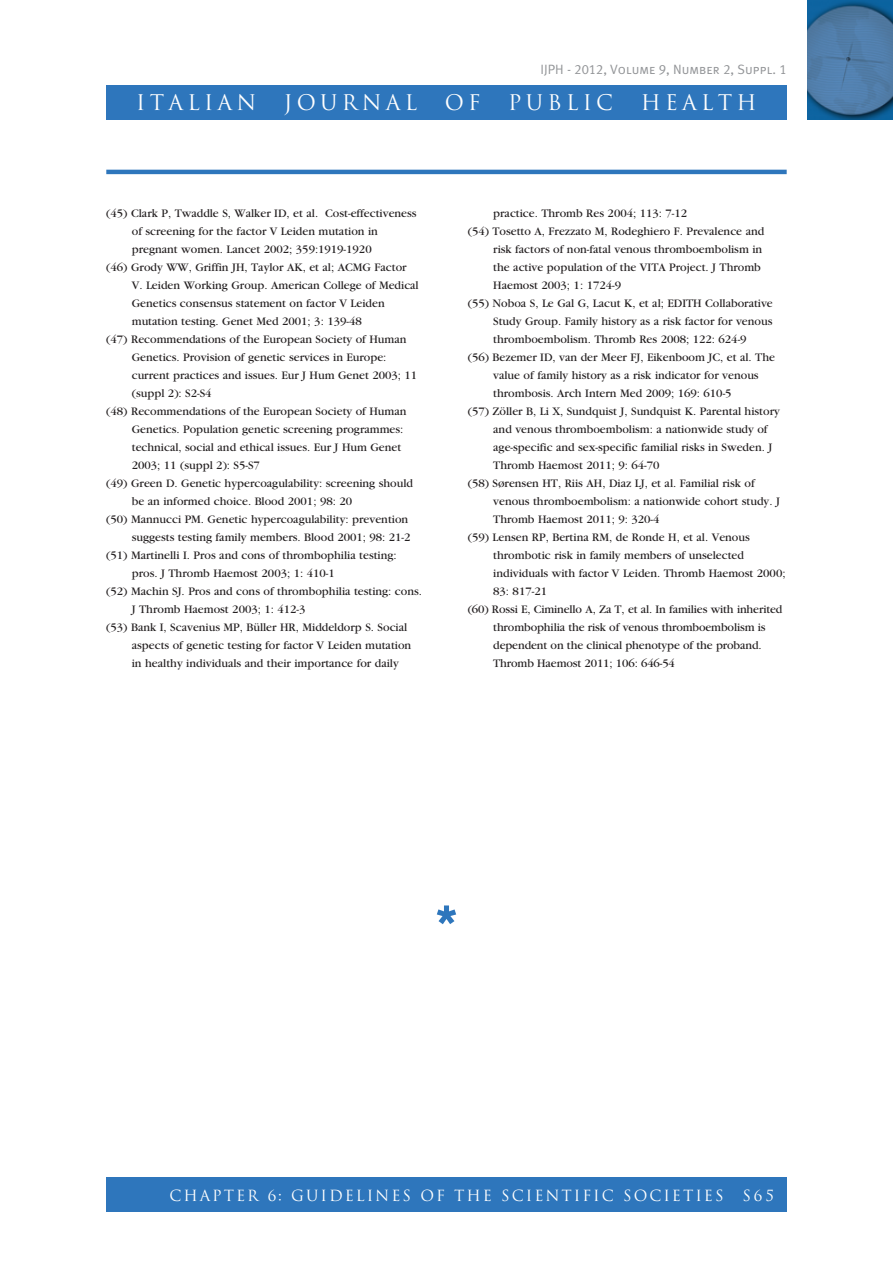
<style>
.page{position:relative;width:893px;height:1263px;background:#fff}
.page>*{position:absolute;margin:0;border:0;box-sizing:border-box;transform-origin:0 0}
.t1{font:21px "Trajan Pro";letter-spacing:.2em;color:#fff}
.t2{font:15px "Trajan Pro";letter-spacing:.13em;color:#fff}
.t3{font:13.5px "Meta Plus Normal Caps";color:#939598}
.t4{font:12px "Garamond";color:#231f20}
</style>
<div class="page">
<div style="left:106px;top:85px;width:681px;height:34px;background:#2e76bc"></div>
<img style="left:808px;top:0;width:85px;height:119px">
<div style="left:106px;top:1178px;width:681px;height:34px;background:#2e76bc"></div>
<hr style="left:106px;top:170px;width:681px;height:4px;background:#2e76bc">
<svg style="left:437px;top:905px;width:19px;height:19px"></svg>
<p class="t3" style="left:541px;top:62px;width:248px">IJPH - 2012, Volume 9, Number 2, Suppl. 1</p>
<h1 class="t1" style="left:136px;top:89px;width:121px">ITALIAN</h1>
<h1 class="t1" style="left:284px;top:89px;width:135px">JOURNAL</h1>
<h1 class="t1" style="left:445px;top:89px;width:37px">OF</h1>
<h1 class="t1" style="left:508px;top:89px;width:106px">PUBLIC</h1>
<h1 class="t1" style="left:641px;top:89px;width:117px">HEALTH</h1>
<p class="t4" style="left:106px;top:207px;width:312px">(45) Clark P, Twaddle S, Walker ID, et al. Cost-effectiveness</p>
<p class="t4" style="left:132px;top:225px;width:248px">of screening for the factor V Leiden mutation in</p>
<p class="t4" style="left:132px;top:243px;width:241px">pregnant women. Lancet 2002; 359:1919-1920</p>
<p class="t4" style="left:106px;top:261px;width:302px">(46) Grody WW, Griffin JH, Taylor AK, et al; ACMG Factor</p>
<p class="t4" style="left:132px;top:279px;width:288px">V. Leiden Working Group. American College of Medical</p>
<p class="t4" style="left:132px;top:297px;width:254px">Genetics consensus statement on factor V Leiden</p>
<p class="t4" style="left:132px;top:315px;width:231px">mutation testing. Genet Med 2001; 3: 139-48</p>
<p class="t4" style="left:106px;top:333px;width:302px">(47) Recommendations of the European Society of Human</p>
<p class="t4" style="left:132px;top:351px;width:256px">Genetics. Provision of genetic services in Europe:</p>
<p class="t4" style="left:132px;top:369px;width:287px">current practices and issues. Eur J Hum Genet 2003; 11</p>
<p class="t4" style="left:132px;top:387px;width:81px">(suppl 2): S2-S4</p>
<p class="t4" style="left:106px;top:405px;width:302px">(48) Recommendations of the European Society of Human</p>
<p class="t4" style="left:132px;top:423px;width:273px">Genetics. Population genetic screening programmes:</p>
<p class="t4" style="left:132px;top:441px;width:271px">technical, social and ethical issues. Eur J Hum Genet</p>
<p class="t4" style="left:132px;top:459px;width:130px">2003; 11 (suppl 2): S5-S7</p>
<p class="t4" style="left:106px;top:477px;width:308px">(49) Green D. Genetic hypercoagulability: screening should</p>
<p class="t4" style="left:132px;top:495px;width:222px">be an informed choice. Blood 2001; 98: 20</p>
<p class="t4" style="left:106px;top:513px;width:303px">(50) Mannucci PM. Genetic hypercoagulability: prevention</p>
<p class="t4" style="left:132px;top:531px;width:280px">suggests testing family members. Blood 2001; 98: 21-2</p>
<p class="t4" style="left:106px;top:549px;width:292px">(51) Martinelli I. Pros and cons of thrombophilia testing:</p>
<p class="t4" style="left:132px;top:567px;width:205px">pros. J Thromb Haemost 2003; 1: 410-1</p>
<p class="t4" style="left:106px;top:585px;width:317px">(52) Machin SJ. Pros and cons of thrombophilia testing: cons.</p>
<p class="t4" style="left:132px;top:603px;width:175px">J Thromb Haemost 2003; 1: 412-3</p>
<p class="t4" style="left:106px;top:621px;width:302px">(53) Bank I, Scavenius MP, Büller HR, Middeldorp S. Social</p>
<p class="t4" style="left:132px;top:639px;width:281px">aspects of genetic testing for factor V Leiden mutation</p>
<p class="t4" style="left:132px;top:657px;width:268px">in healthy individuals and their importance for daily</p>
<p class="t4" style="left:493px;top:207px;width:195px">practice. Thromb Res 2004; 113: 7-12</p>
<p class="t4" style="left:468px;top:225px;width:298px">(54) Tosetto A, Frezzato M, Rodeghiero F. Prevalence and</p>
<p class="t4" style="left:493px;top:243px;width:270px">risk factors of non-fatal venous thromboembolism in</p>
<p class="t4" style="left:493px;top:261px;width:269px">the active population of the VITA Project. J Thromb</p>
<p class="t4" style="left:493px;top:279px;width:129px">Haemost 2003; 1: 1724-9</p>
<p class="t4" style="left:468px;top:297px;width:307px">(55) Noboa S, Le Gal G, Lacut K, et al; EDITH Collaborative</p>
<p class="t4" style="left:493px;top:315px;width:281px">Study Group. Family history as a risk factor for venous</p>
<p class="t4" style="left:493px;top:333px;width:255px">thromboembolism. Thromb Res 2008; 122: 624-9</p>
<p class="t4" style="left:468px;top:351px;width:309px">(56) Bezemer ID, van der Meer FJ, Eikenboom JC, et al. The</p>
<p class="t4" style="left:493px;top:369px;width:267px">value of family history as a risk indicator for venous</p>
<p class="t4" style="left:493px;top:387px;width:240px">thrombosis. Arch Intern Med 2009; 169: 610-5</p>
<p class="t4" style="left:468px;top:405px;width:314px">(57) Zöller B, Li X, Sundquist J, Sundquist K. Parental history</p>
<p class="t4" style="left:493px;top:423px;width:276px">and venous thromboembolism: a nationwide study of</p>
<p class="t4" style="left:493px;top:441px;width:281px">age-specific and sex-specific familial risks in Sweden. J</p>
<p class="t4" style="left:493px;top:459px;width:168px">Thromb Haemost 2011; 9: 64-70</p>
<p class="t4" style="left:468px;top:477px;width:289px">(58) Sørensen HT, Riis AH, Diaz LJ, et al. Familial risk of</p>
<p class="t4" style="left:493px;top:495px;width:288px">venous thromboembolism: a nationwide cohort study. J</p>
<p class="t4" style="left:493px;top:513px;width:168px">Thromb Haemost 2011; 9: 320-4</p>
<p class="t4" style="left:468px;top:531px;width:284px">(59) Lensen RP, Bertina RM, de Ronde H, et al. Venous</p>
<p class="t4" style="left:493px;top:549px;width:252px">thrombotic risk in family members of unselected</p>
<p class="t4" style="left:493px;top:567px;width:294px">individuals with factor V Leiden. Thromb Haemost 2000;</p>
<p class="t4" style="left:493px;top:585px;width:55px">83: 817-21</p>
<p class="t4" style="left:468px;top:603px;width:316px">(60) Rossi E, Ciminello A, Za T, et al. In families with inherited</p>
<p class="t4" style="left:493px;top:621px;width:274px">thrombophilia the risk of venous thromboembolism is</p>
<p class="t4" style="left:493px;top:639px;width:270px">dependent on the clinical phenotype of the proband.</p>
<p class="t4" style="left:493px;top:657px;width:183px">Thromb Haemost 2011; 106: 646-54</p>
<p class="t2" style="left:169px;top:1185px;width:556px">CHAPTER 6: GUIDELINES OF THE SCIENTIFIC SOCIETIES</p>
<p class="t2" style="left:742px;top:1185px;width:33px">S65</p>
</div>
